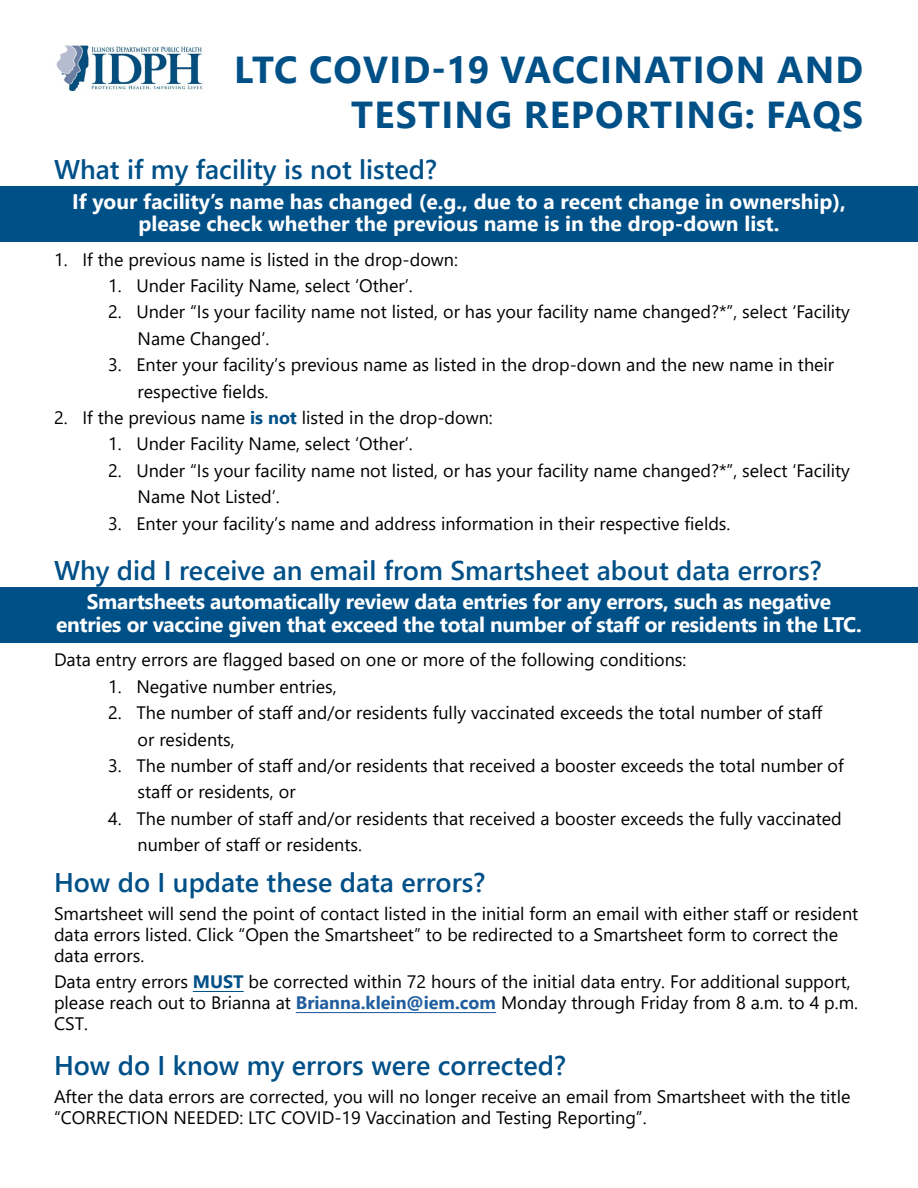
<style>
.page{position:relative;width:918px;height:1188px;background:#fff}
.page>*{position:absolute;margin:0;border:0;box-sizing:border-box;transform-origin:0 0}
.t1{font:700 37.5px/45px "Segoe UI";letter-spacing:.035em;color:#005088;text-align:right}
.t2{font:600 27px "Segoe UI";color:#005088}
.t3{font:700 21px/22.5px "Segoe UI";letter-spacing:-.015em;color:#fff;text-align:center}
.t4{font:18px/26.4px "Segoe UI";color:#000}
.s1{font-weight:700;color:#005088}
.s2{font-weight:700;color:#215e9e}
</style>
<div class="page">
<div style="left:0;top:187px;width:918px;height:55px;background:#005088"></div>
<div style="left:0;top:587px;width:918px;height:56px;background:#005088"></div>
<hr style="left:296px;top:1012px;width:200px;height:1px;background:#215e9e">
<hr style="left:193px;top:991px;width:51px;height:1px;background:#005088">
<img style="left:56px;top:45px;width:146px;height:47px">
<h1 class="t1" style="left:234px;top:44px;width:630px">LTC COVID-19 VACCINATION AND<br>TESTING REPORTING: FAQS</h1>
<h2 class="t2" style="left:54px;top:144px;width:385px">What if my facility is not listed?</h2>
<p class="t3" style="left:72px;top:188px;width:775px">If your facility’s name has changed (e.g., due to a recent change in ownership), please check whether the previous name is in the drop-down list.</p>
<p class="t4" style="left:54px;top:244px;width:406px">1. If the previous name is listed in the drop-down:</p>
<p class="t4" style="left:108px;top:271px;width:306px">1. Under Facility Name, select ‘Other’.</p>
<p class="t4" style="left:138px;top:297px;width:714px;text-indent:-30px">2. Under “Is your facility name not listed, or has your facility name changed?*”, select ‘Facility<br>Name Changed’.</p>
<p class="t4" style="left:138px;top:350px;width:698px;text-indent:-30px">3. Enter your facility’s previous name as listed in the drop-down and the new name in their respective fields.</p>
<p class="t4" style="left:54px;top:403px;width:440px">2. If the previous name <span class="s1">is not</span> listed in the drop-down:</p>
<p class="t4" style="left:108px;top:429px;width:306px">1. Under Facility Name, select ‘Other’.</p>
<p class="t4" style="left:138px;top:456px;width:714px;text-indent:-30px">2. Under “Is your facility name not listed, or has your facility name changed?*”, select ‘Facility<br>Name Not Listed’.</p>
<p class="t4" style="left:108px;top:509px;width:624px">3. Enter your facility’s name and address information in their respective fields.</p>
<h2 class="t2" style="left:54px;top:545px;width:769px">Why did I receive an email from Smartsheet about data errors?</h2>
<p class="t3" style="left:56px;top:589px;width:807px">Smartsheets automatically review data entries for any errors, such as negative entries or vaccine given that exceed the total number of staff or residents in the LTC.</p>
<p class="t4" style="left:54px;top:645px;width:634px">Data entry errors are flagged based on one or more of the following conditions:</p>
<p class="t4" style="left:108px;top:672px;width:230px">1. Negative number entries,</p>
<p class="t4" style="left:138px;top:698px;width:686px;text-indent:-30px">2. The number of staff and/or residents fully vaccinated exceeds the total number of staff or residents,</p>
<p class="t4" style="left:138px;top:751px;width:708px;text-indent:-30px">3. The number of staff and/or residents that received a booster exceeds the total number of staff or residents, or</p>
<p class="t4" style="left:138px;top:804px;width:706px;text-indent:-30px">4. The number of staff and/or residents that received a booster exceeds the fully vaccinated number of staff or residents.</p>
<h2 class="t2" style="left:54px;top:857px;width:433px">How do I update these data errors?</h2>
<p class="t4" style="left:54px;top:901px;width:806px;line-height:21px">Smartsheet will send the point of contact listed in the initial form an email with either staff or resident data errors listed. Click “Open the Smartsheet” to be redirected to a Smartsheet form to correct the data errors.</p>
<p class="t4" style="left:54px;top:970px;width:806px;line-height:21px">Data entry errors <span class="s1">MUST</span> be corrected within 72 hours of the initial data entry. For additional support, please reach out to Brianna at <span class="s2">Brianna.klein@iem.com</span> Monday through Friday from 8 a.m. to 4 p.m.<br>CST.</p>
<h2 class="t2" style="left:54px;top:1040px;width:514px">How do I know my errors were corrected?</h2>
<p class="t4" style="left:54px;top:1084px;width:798px;line-height:21px">After the data errors are corrected, you will no longer receive an email from Smartsheet with the title “CORRECTION NEEDED: LTC COVID-19 Vaccination and Testing Reporting”.</p>
</div>
